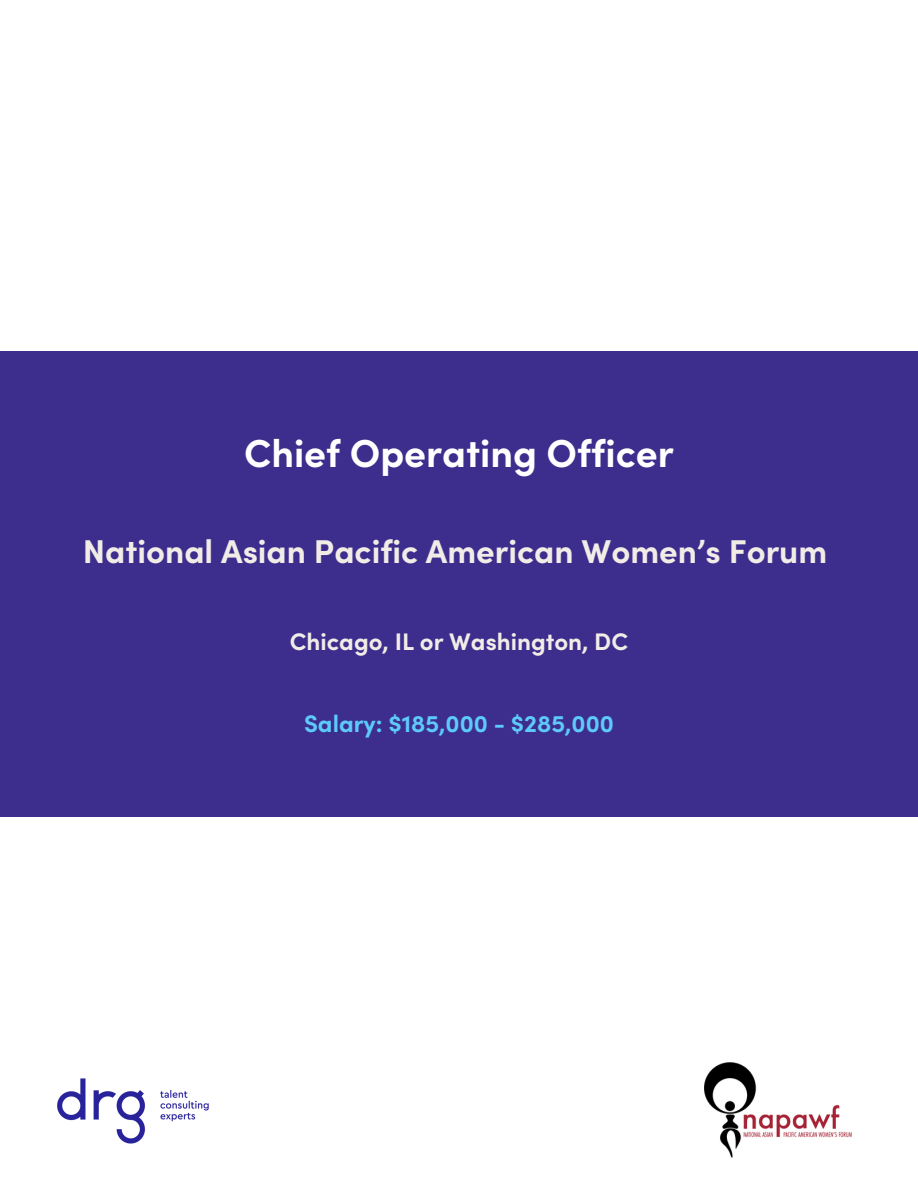
<style>
.page{position:relative;width:918px;height:1188px;background:#fff}
.page>*{position:absolute;margin:0;border:0;box-sizing:border-box;transform-origin:0 0}
.t1{font:700 39px "Sofia Pro";color:#fff}
.t2{font:700 33px "Sofia Pro";color:#f2ece7}
.t3{font:700 24px "Sofia Pro";color:#f2ece7}
.t4{font:700 24px "Sofia Pro";color:#5dcafa}
</style>
<div class="page">
<div style="left:0;top:351px;width:917px;height:466px;background:#3d2e8e"></div>
<img style="left:57px;top:1078px;width:152px;height:66px">
<img style="left:705px;top:1062px;width:146px;height:96px">
<h1 class="t1" style="left:244px;top:428px;width:431px">Chief Operating Officer</h1>
<h2 class="t2" style="left:83px;top:530px;width:746px">National Asian Pacific American Women’s Forum</h2>
<p class="t3" style="left:290px;top:625px;width:340px">Chicago, IL or Washington, DC</p>
<p class="t4" style="left:304px;top:707px;width:311px">Salary: $185,000 - $285,000</p>
</div>
